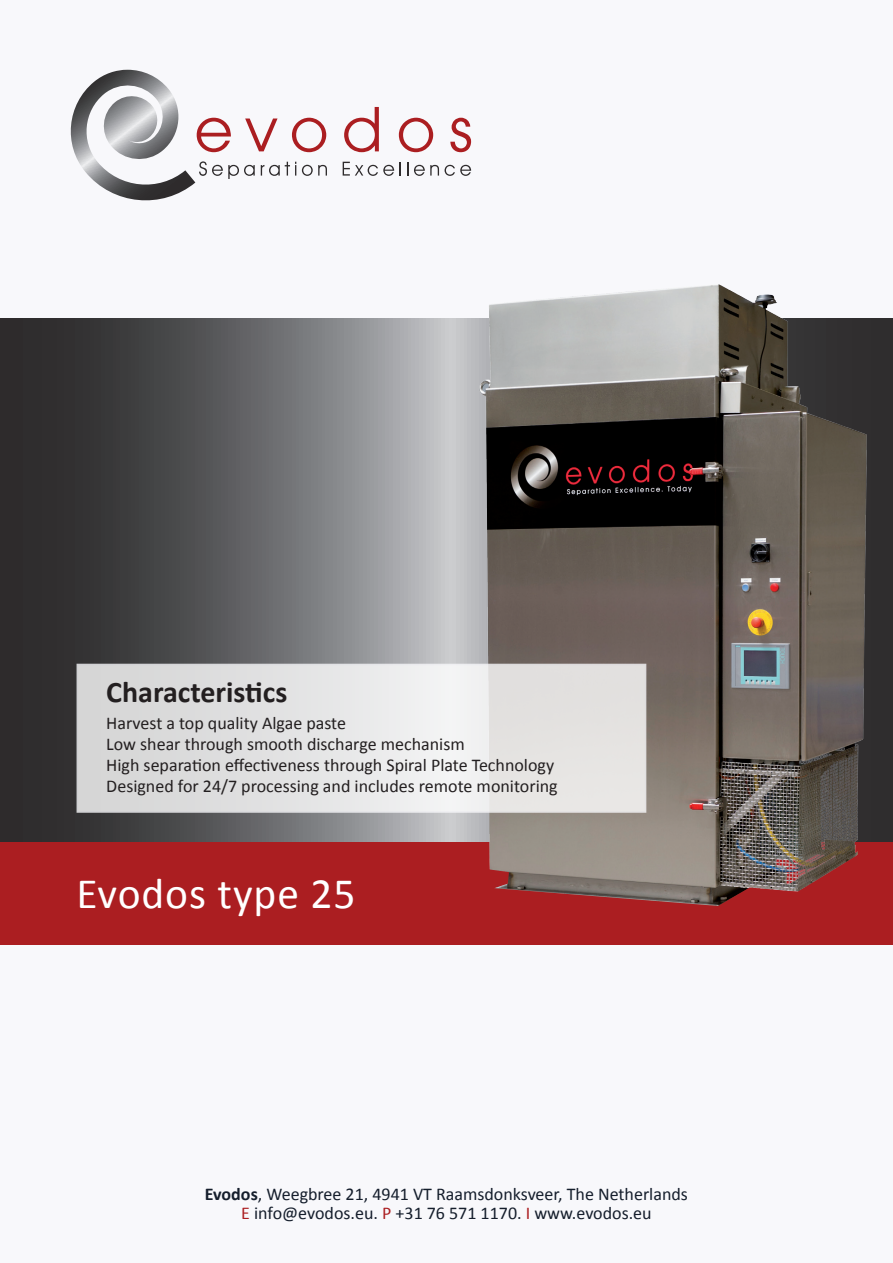
<style>
.page{position:relative;width:893px;height:1263px;background:#f8f8fb}
.page>*{position:absolute;margin:0;border:0;box-sizing:border-box;transform-origin:0 0}
.t1{font:43.5px "Calibri";letter-spacing:.02em;color:#fff}
.t2{font:700 30px "Calibri";color:#231f20}
.t3{font:18px/21px "Calibri";color:#231f20}
.t4{font:18px/19.5px "Calibri";color:#151e2c;text-align:center}
.s1{font-weight:700}
.s2{color:#ab1e21}
</style>
<div class="page">
<svg style="left:0;top:319px;width:436px;height:523px;background:#5e5e60"></svg>
<div style="left:0;top:842px;width:893px;height:102px;background:#ab1e21"></div>
<svg style="left:344px;top:107px;width:35px;height:45px"></svg>
<svg style="left:399px;top:118px;width:34px;height:34px"></svg>
<svg style="left:450px;top:118px;width:21px;height:34px"></svg>
<svg style="left:70px;top:70px;width:257px;height:131px"></svg>
<svg style="left:343px;top:162px;width:51px;height:14px"></svg>
<svg style="left:400px;top:162px;width:1px;height:14px"></svg>
<svg style="left:407px;top:162px;width:1px;height:14px"></svg>
<svg style="left:414px;top:165px;width:25px;height:11px"></svg>
<svg style="left:445px;top:165px;width:26px;height:11px"></svg>
<img style="left:436px;top:284px;width:457px;height:622px">
<svg style="left:77px;top:664px;width:569px;height:149px;fill:#e3e2e2"></svg>
<h2 class="t2" style="left:106px;top:673px;width:183px">Characteristics</h2>
<p class="t3" style="left:106px;top:712px;width:453px">Harvest a top quality Algae paste<br>Low shear through smooth discharge mechanism<br>High separation effectiveness through Spiral Plate Technology Designed for 24/7 processing and includes remote monitoring</p>
<h1 class="t1" style="left:77px;top:866px;width:281px">Evodos type 25</h1>
<p class="t4" style="left:205px;top:1184px;width:484px"><span class="s1">Evodos</span>, Weegbree 21, 4941 VT Raamsdonksveer, The Netherlands<br><span class="s2">E</span> info@evodos.eu. <span class="s2">P</span> +31 76 571 1170. <span class="s2">I</span> www.evodos.eu</p>
</div>
